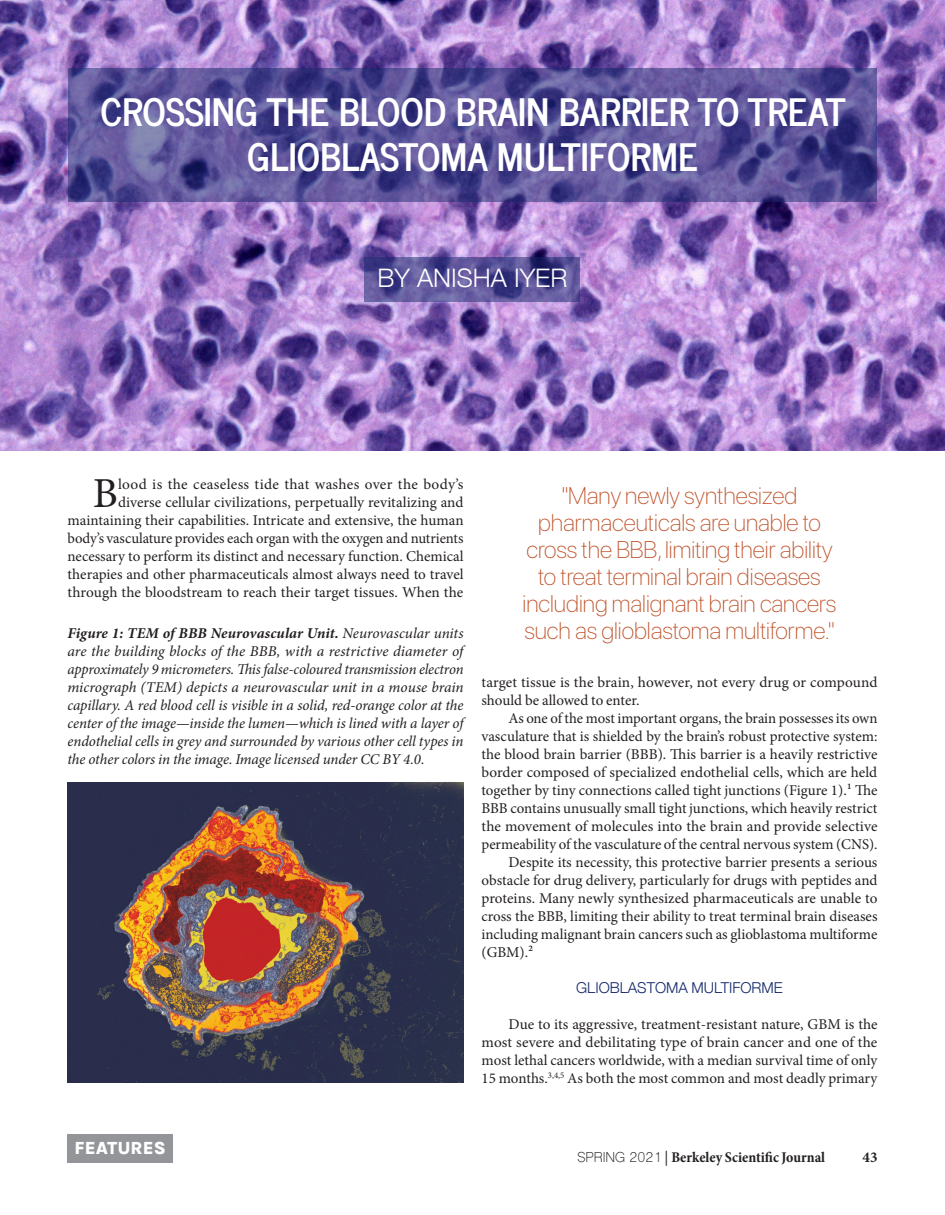
<style>
.page{position:relative;width:945px;height:1215px;background:#fff}
.page>*{position:absolute;margin:0;border:0;box-sizing:border-box;transform-origin:0 0}
.t1{font:42.75px "Minion Pro";color:#231f20}
.Author_Byline{font:700 37.5px/45px "News Cycle";color:#fff;text-align:center}
.Author_Byline-2{font:300 25.5px "Helvetica Neue";color:#fff}
.Pull_Quotes{font:100 24px/27px "SF Pro Display";color:#be4f27;text-align:center}
.t2{font:800 18px "Karla";color:#fff}
.t3{font:15px/18px "Minion Pro";color:#231f20;text-align:justify}
.t4{font:italic 15px/18px "Minion Pro";letter-spacing:-.005em;color:#231f20;text-align:justify}
.t5{font:700 condensed 15px "Minion Pro";color:#231f20}
.Section_Titles{font:300 15px "Helvetica Neue";color:#152869}
.t6{font:700 15px "Minion Pro";color:#231f20}
.s1{font-weight:700}
.s2{font-family:"Shree Dev 0714";font-weight:400;font-stretch:normal;font-size:13.5px}
.s3{font-weight:400;font-stretch:normal}
</style>
<div class="page">
<img style="left:0;top:0;width:945px;height:451px">
<svg style="left:68px;top:68px;width:809px;height:134px;background:#575095"></svg>
<img style="left:68px;top:782px;width:395px;height:301px">
<svg style="left:364px;top:257px;width:216px;height:45px;background:#554e93"></svg>
<div style="left:68px;top:1134px;width:105px;height:28px;background:#939598"></div>
<p class="Author_Byline" style="left:100px;top:86px;width:747px">CROSSING THE BLOOD BRAIN BARRIER TO TREAT<br>GLIOBLASTOMA MULTIFORME</p>
<p class="Author_Byline-2" style="left:378px;top:258px;width:191px">BY ANISHA IYER</p>
<p class="t3" style="left:68px;top:475px;width:398px;text-align:right">lood is the ceaseless tide that washes over the body’s<br>diverse cellular civilizations, perpetually revitalizing and maintaining their capabilities. Intricate and extensive, the human body’s vasculature provides each organ with the oxygen and nutrients necessary to perform its distinct and necessary function. Chemical therapies and other pharmaceuticals almost always need to travel through the bloodstream to reach their target tissues. When the</p>
<p class="t4" style="left:68px;top:625px;width:398px"><span class="s1">Figure 1: TEM of BBB Neurovascular Unit.</span> Neurovascular units are the building blocks of the BBB, with a restrictive diameter of approximately 9 micrometers. This false-coloured transmission electron micrograph (TEM) depicts a neurovascular unit in a mouse brain capillary. A red blood cell is visible in a solid, red-orange color at the center of the image—inside the lumen—which is lined with a layer of endothelial cells in grey and surrounded by various other cell types in the other colors in the image. Image licensed under CC BY 4.0.</p>
<p class="t1" style="left:93px;top:465px;width:27px">B</p>
<p class="Pull_Quotes" style="left:523px;top:483px;width:315px">"Many newly synthesized pharmaceuticals are unable to cross the BBB, limiting their ability to treat terminal brain diseases including malignant brain cancers such as glioblastoma multiforme."</p>
<p class="t3" style="left:482px;top:673px;width:398px">target tissue is the brain, however, not every drug or compound should be allowed to enter.</p>
<p class="t3" style="left:482px;top:709px;width:398px;text-indent:27px">As one of the most important organs, the brain possesses its own vasculature that is shielded by the brain’s robust protective system: the blood brain barrier (BBB). This barrier is a heavily restrictive border composed of specialized endothelial cells, which are held together by tiny connections called tight junctions (Figure 1).1 The BBB contains unusually small tight junctions, which heavily restrict the movement of molecules into the brain and provide selective permeability of the vasculature of the central nervous system (CNS).</p>
<p class="t3" style="left:482px;top:853px;width:398px;text-indent:27px">Despite its necessity, this protective barrier presents a serious obstacle for drug delivery, particularly for drugs with peptides and proteins. Many newly synthesized pharmaceuticals are unable to cross the BBB, limiting their ability to treat terminal brain diseases including malignant brain cancers such as glioblastoma multiforme (GBM).2</p>
<p class="Section_Titles" style="left:576px;top:976px;width:208px">GLIOBLASTOMA MULTIFORME</p>
<p class="t3" style="left:482px;top:1015px;width:398px;text-indent:27px">Due to its aggressive, treatment-resistant nature, GBM is the most severe and debilitating type of brain cancer and one of the most lethal cancers worldwide, with a median survival time of only 15 months.<sup>3,4,5</sup> As both the most common and most deadly primary</p>
<p class="t2" style="left:75px;top:1137px;width:93px">FEATURES</p>
<p class="t5" style="left:577px;top:1147px;width:249px"><span class="s2">SPRING 2021</span> <span class="s3">|</span> Berkeley Scientific Journal</p>
<p class="t6" style="left:863px;top:1147px;width:16px">43</p>
</div>
